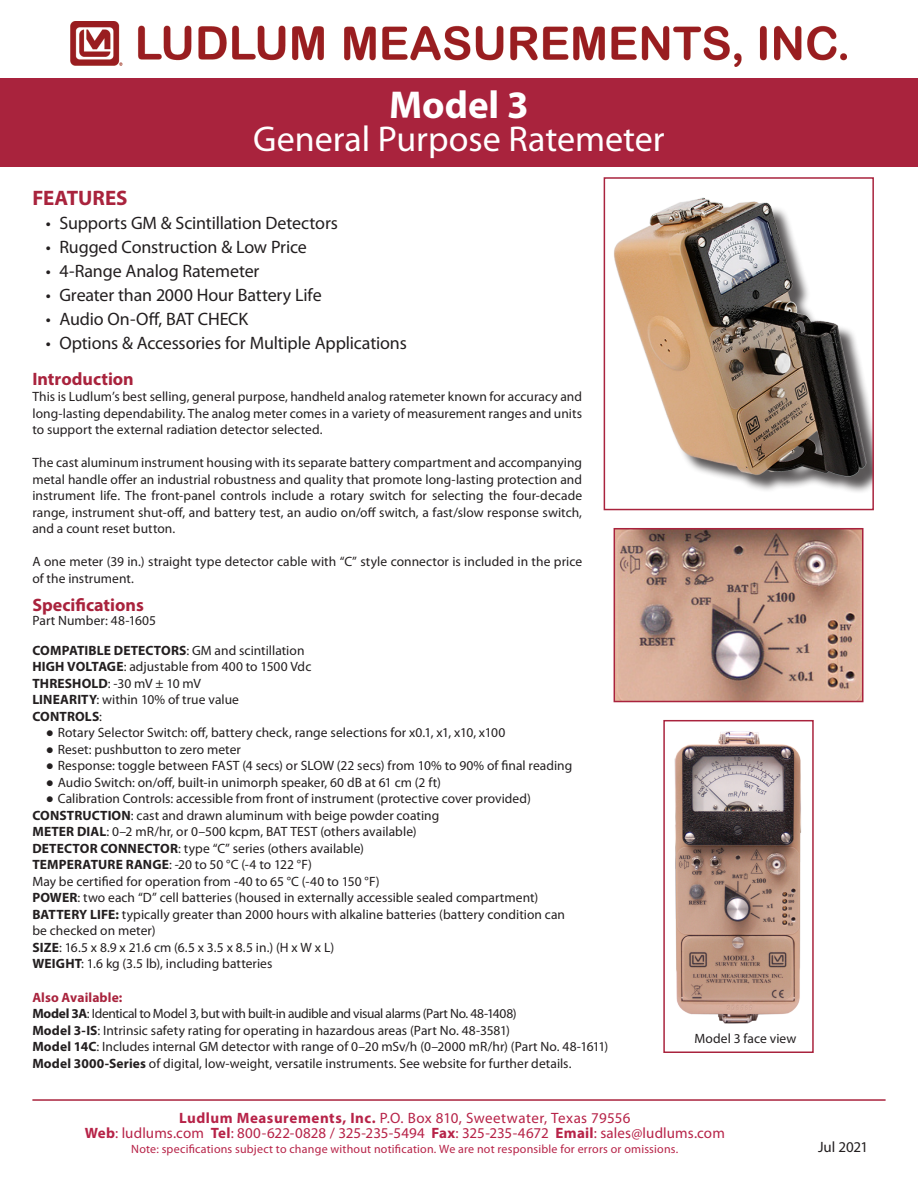
<style>
.page{position:relative;width:918px;height:1188px;background:#fff}
.page>*{position:absolute;margin:0;border:0;box-sizing:border-box;transform-origin:0 0}
.t1{font:700 39px "Myriad Pro";color:#fff}
.t2{font:36px "Myriad Pro";color:#fff}
.t3{font:700 21px "Myriad Pro";letter-spacing:-.005em;color:#a9233d}
.t4{font:18px "Myriad Pro";letter-spacing:-.01em;color:#231f20}
.t5{font:700 18px "Myriad Pro";color:#a9233d}
.t6{font:15px "Myriad Pro";letter-spacing:.01em;color:#b72348}
.t7{font:15px "Myriad Pro";letter-spacing:-.01em;color:#231f20}
.t8{font:13.5px/16.5px "Myriad Pro";letter-spacing:.005em;color:#231f20;text-align:justify}
.t9{font:13.5px "Myriad Pro";letter-spacing:-.025em;color:#231f20}
.t10{font:700 13.5px "Myriad Pro";letter-spacing:.01em;color:#231f20}
.t11{font:700 13.5px "Myriad Pro";letter-spacing:.01em;color:#a9233d}
.t12{font:12px "Myriad Pro";letter-spacing:.02em;color:#b72348}
.s1{font-weight:400}
.s2{font-weight:700}
.s3{font-family:"Arial";font-weight:700}
.s4{font-style:italic}
</style>
<div class="page">
<hr style="left:32px;top:1099px;width:854px;height:2px;background:#a9233d">
<div style="left:0;top:78px;width:918px;height:88px;background:#a9233d"></div>
<img style="left:71px;top:22px;width:775px;height:44px">
<img style="left:614px;top:197px;width:257px;height:295px">
<div style="left:604px;top:177px;width:270px;height:333px;border:2px solid #a9233d"></div>
<img style="left:617px;top:531px;width:244px;height:168px">
<div style="left:614px;top:528px;width:250px;height:174px;border:2px solid #a9233d"></div>
<img style="left:674px;top:731px;width:127px;height:293px">
<div style="left:663px;top:720px;width:151px;height:333px;border:2px solid #a9233d"></div>
<p class="t1" style="left:389px;top:80px;width:141px">Model 3</p>
<p class="t2" style="left:253px;top:117px;width:413px">General Purpose Ratemeter</p>
<p class="t3" style="left:32px;top:184px;width:97px">FEATURES</p>
<p class="t4" style="left:46px;top:212px;width:294px">• Supports GM &amp; Scintillation Detectors</p>
<p class="t4" style="left:46px;top:236px;width:262px">• Rugged Construction &amp; Low Price</p>
<p class="t4" style="left:46px;top:260px;width:215px">• 4-Range Analog Ratemeter</p>
<p class="t4" style="left:46px;top:284px;width:277px">• Greater than 2000 Hour Battery Life</p>
<p class="t4" style="left:46px;top:308px;width:204px">• Audio On-Off, BAT CHECK</p>
<p class="t4" style="left:46px;top:332px;width:362px">• Options &amp; Accessories for Multiple Applications</p>
<p class="t5" style="left:32px;top:367px;width:103px">Introduction</p>
<p class="t8" style="left:32px;top:388px;width:551px">This is Ludlum’s best selling, general purpose, handheld analog ratemeter known for accuracy and long-lasting dependability. The analog meter comes in a variety of measurement ranges and units to support the external radiation detector selected.</p>
<p class="t8" style="left:32px;top:454px;width:551px">The cast aluminum instrument housing with its separate battery compartment and accompanying metal handle offer an industrial robustness and quality that promote long-lasting protection and instrument life. The front-panel controls include a rotary switch for selecting the four-decade range, instrument shut-off, and battery test, an audio on/off switch, a fast/slow response switch, and a count reset button.</p>
<p class="t8" style="left:32px;top:553px;width:551px">A one meter (39 in.) straight type detector cable with “C” style connector is included in the price of the instrument.</p>
<p class="t5" style="left:32px;top:593px;width:113px">Specifications</p>
<p class="t8" style="left:32px;top:612px;width:125px">Part Number: 48-1605</p>
<p class="t10" style="left:32px;top:641px;width:274px">COMPATIBLE DETECTORS<span class="s1">: GM and scintillation</span></p>
<p class="t8" style="left:32px;top:658px;width:281px"><span class="s2">HIGH VOLTAGE</span>: adjustable from 400 to 1500 Vdc</p>
<p class="t8" style="left:32px;top:675px;width:170px"><span class="s2">THRESHOLD</span>: -30 mV ± 10 mV</p>
<p class="t8" style="left:32px;top:691px;width:208px"><span class="s2">LINEARITY</span>: within 10% of true value</p>
<p class="t10" style="left:32px;top:707px;width:71px">CONTROLS<span class="s1">:</span></p>
<p class="t8" style="left:46px;top:724px;width:461px"><span class="s3">●</span> Rotary Selector Switch: off, battery check, range selections for x0.1, x1, x10, x100</p>
<p class="t8" style="left:46px;top:741px;width:197px"><span class="s3">●</span> Reset: pushbutton to zero meter</p>
<p class="t8" style="left:46px;top:757px;width:528px"><span class="s3">●</span> Response: toggle between FAST (4 secs) or SLOW (22 secs) from 10% to 90% of final reading</p>
<p class="t8" style="left:46px;top:774px;width:397px"><span class="s3">●</span> Audio Switch: on/off, built-in unimorph speaker, 60 dB at 61 cm (2 ft)</p>
<p class="t8" style="left:46px;top:790px;width:487px"><span class="s3">●</span> Calibration Controls: accessible from front of instrument (protective cover provided)</p>
<p class="t8" style="left:32px;top:807px;width:408px"><span class="s2">CONSTRUCTION</span>: cast and drawn aluminum with beige powder coating</p>
<p class="t8" style="left:32px;top:823px;width:386px"><span class="s2">METER DIAL</span>: 0<span class="s4">–</span>2 mR/hr, or 0<span class="s4">–</span>500 kcpm, BAT TEST (others available)</p>
<p class="t8" style="left:32px;top:840px;width:333px"><span class="s2">DETECTOR CONNECTOR</span>: type “C” series (others available)</p>
<p class="t8" style="left:32px;top:856px;width:281px"><span class="s2">TEMPERATURE RANGE</span>: -20 to 50 °C (-4 to 122 °F)</p>
<p class="t8" style="left:32px;top:873px;width:349px">May be certified for operation from -40 to 65 °C (-40 to 150 °F)</p>
<p class="t8" style="left:32px;top:889px;width:507px"><span class="s2">POWER</span>: two each “D” cell batteries (housed in externally accessible sealed compartment)</p>
<p class="t8" style="left:32px;top:906px;width:534px"><span class="s2">BATTERY LIFE:</span> typically greater than 2000 hours with alkaline batteries (battery condition can</p>
<p class="t8" style="left:32px;top:922px;width:125px">be checked on meter)</p>
<p class="t8" style="left:32px;top:939px;width:303px"><span class="s2">SIZE</span>: 16.5 x 8.9 x 21.6 cm (6.5 x 3.5 x 8.5 in.) (H x W x L)</p>
<p class="t8" style="left:32px;top:955px;width:242px"><span class="s2">WEIGHT</span>: 1.6 kg (3.5 lb), including batteries</p>
<p class="t11" style="left:32px;top:988px;width:92px">Also Available:</p>
<p class="t9" style="left:32px;top:1005px;width:486px"><span class="s2">Model 3A</span>: Identical to Model 3, but with built-in audible and visual alarms (Part No. 48-1408)</p>
<p class="t8" style="left:32px;top:1022px;width:479px"><span class="s2">Model 3-IS</span>: Intrinsic safety rating for operating in hazardous areas (Part No. 48-3581)</p>
<p class="t8" style="left:32px;top:1038px;width:577px"><span class="s2">Model 14C</span>: Includes internal GM detector with range of 0<span class="s4">–</span>20 mSv/h (0<span class="s4">–</span>2000 mR/hr) (Part No. 48-1611)</p>
<p class="t8" style="left:32px;top:1055px;width:541px"><span class="s2">Model 3000-Series</span> of digital, low-weight, versatile instruments. See website for further details.</p>
<p class="t8" style="left:695px;top:1030px;width:103px">Model 3 face view</p>
<p class="t6" style="left:179px;top:1109px;width:453px"><span class="s2">Ludlum Measurements, Inc.</span> P.O. Box 810, Sweetwater, Texas 79556</p>
<p class="t6" style="left:85px;top:1124px;width:642px"><span class="s2">Web</span>: ludlums.com <span class="s2">Tel</span>: 800-622-0828 / 325-235-5494 <span class="s2">Fax</span>: 325-235-4672 <span class="s2">Email</span>: sales@ludlums.com</p>
<p class="t12" style="left:131px;top:1142px;width:549px">Note: specifications subject to change without notification. We are not responsible for errors or omissions.</p>
<p class="t7" style="left:818px;top:1137px;width:52px">Jul 2021</p>
</div>
